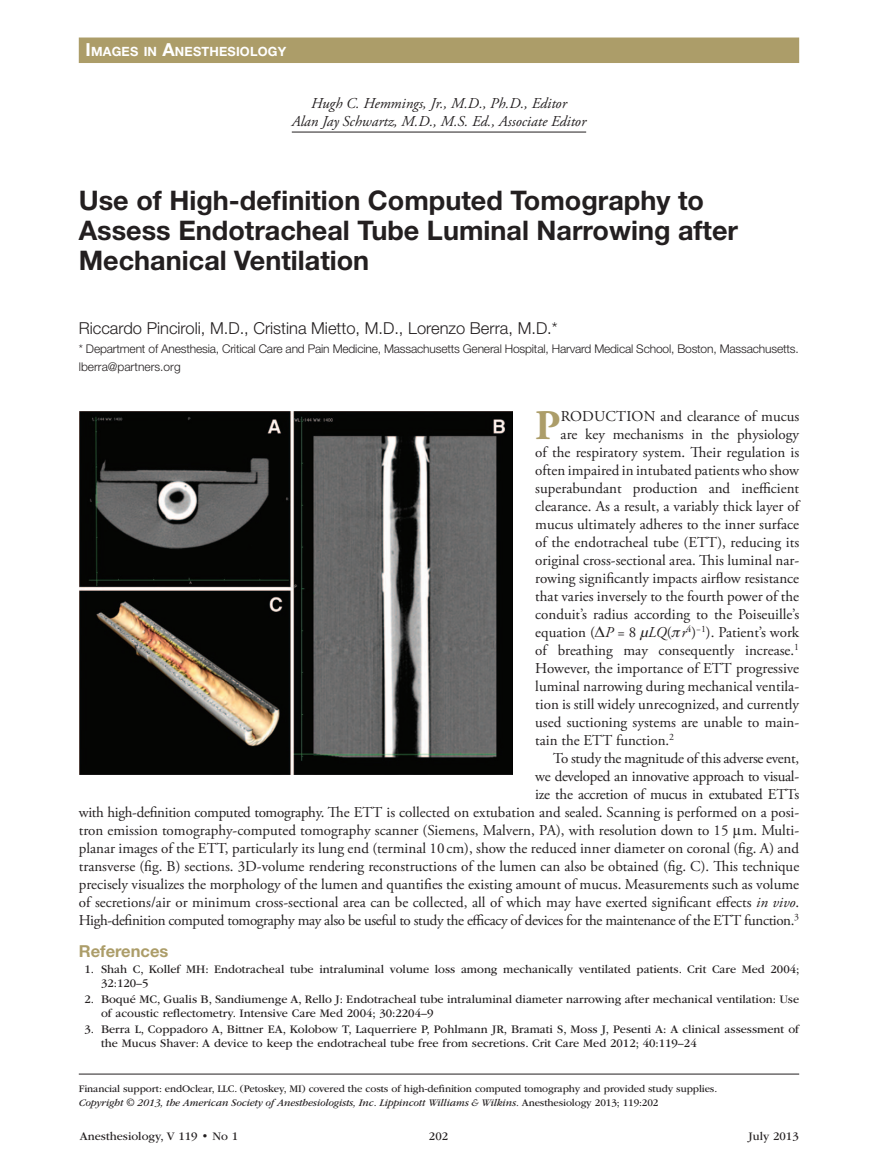
<style>
.page{position:relative;width:878px;height:1175px;background:#fff}
.page>*{position:absolute;margin:0;border:0;box-sizing:border-box;transform-origin:0 0}
.t1{font:700 42.15px "Adobe Garamond Pro";color:#ac9d69}
.t2{font:700 27px/30px "Helvetica Neue LT Std";color:#231f20}
.t3{font:300 16.5px "Helvetica Neue";color:#231f20}
.t4{font:700 16.5px "Helvetica Neue LT Std";color:#ac9d69}
.t5{font:15px "Adobe Garamond Pro";color:#231f20}
.t6{font:15px "Adobe Garamond Pro";letter-spacing:-.02em;color:#231f20}
.t7{font:15px "Adobe Garamond Pro";letter-spacing:-.025em;color:#231f20}
.t8{font:italic 15px/18px "Adobe Garamond Pro";color:#231f20;text-align:center}
.t9{font:700 12.75px "Helvetica Neue LT Std";letter-spacing:.015em;color:#fff}
.t10{font:12px/13.5px "ITC Garamond Std";color:#231f20}
.t11{font:300 12px/18px "Helvetica Neue";letter-spacing:-.015em;color:#231f20}
.t12{font:10.5px "ITC Garamond Std";letter-spacing:-.01em;color:#231f20}
.t13{font:italic 10.5px "ITC Garamond Std";letter-spacing:-.01em;color:#231f20}
.s1{font-size:18px}
.s2{font-family:"Gandhari Unicode"}
.s3{font-style:italic}
.s4{font-family:"Gandhari Unicode";font-style:italic}
.s5{font-style:normal}
</style>
<div class="page">
<hr style="left:292px;top:132px;width:294px;height:1px;background:#231f20">
<img style="left:79px;top:411px;width:434px;height:364px">
<hr style="left:79px;top:1073px;width:720px;height:1px;background:#231f20">
<div style="left:79px;top:38px;width:720px;height:25px;background:#ac9d69"></div>
<p class="t9" style="left:86px;top:43px;width:126px"><span class="s1">I</span>mages in <span class="s1">A</span>nesthe</p>
<p class="t9" style="left:227px;top:43px;width:60px">siology</p>
<p class="t8" style="left:292px;top:95px;width:296px">Hugh C. Hemmings, Jr., M.D., Ph.D., Editor<br>Alan Jay Schwartz, M.D., M.S. Ed., Associate Editor</p>
<h2 class="t2" style="left:79px;top:185px;width:660px">Use of High-definition Computed Tomography to<br>Assess Endotracheal Tube Luminal Narrowing after<br>Mechanical Ventilation</h2>
<p class="t3" style="left:79px;top:317px;width:480px">Riccardo Pinciroli, M.D., Cristina Mietto, M.D., Lorenzo Berra, M.D.*</p>
<p class="t11" style="left:79px;top:339px;width:721px">* Department of Anesthesia, Critical Care and Pain Medicine, Massachusetts General Hospital, Harvard Medical School, Boston, Massachusetts. lberra@partners.org</p>
<h1 class="t1" style="left:535px;top:401px;width:27px">P</h1>
<p class="t5" style="left:560px;top:407px;width:240px">RODUCTION and clearance of mucus</p>
<p class="t5" style="left:560px;top:425px;width:240px">are key mechanisms in the physiology</p>
<p class="t5" style="left:535px;top:443px;width:265px">of the respiratory system. Their regulation is</p>
<p class="t5" style="left:535px;top:461px;width:265px">often impaired in intubated patients who show</p>
<p class="t5" style="left:535px;top:479px;width:265px">superabundant production and inefficient</p>
<p class="t5" style="left:535px;top:497px;width:265px">clearance. As a result, a variably thick layer of</p>
<p class="t5" style="left:535px;top:515px;width:265px">mucus ultimately adheres to the inner surface</p>
<p class="t5" style="left:535px;top:533px;width:265px">of the endotracheal tube (ETT), reducing its</p>
<p class="t5" style="left:535px;top:551px;width:265px">original cross-sectional area. This luminal nar-</p>
<p class="t5" style="left:535px;top:569px;width:265px">rowing significantly impacts airflow resistance</p>
<p class="t5" style="left:535px;top:587px;width:265px">that varies inversely to the fourth power of the</p>
<p class="t5" style="left:535px;top:605px;width:265px">conduit’s radius according to the Poiseuille’s</p>
<p class="t5" style="left:535px;top:623px;width:265px">equation (<span class="s2">Δ</span><span class="s3">P</span> = 8 <span class="s4">μ</span><span class="s3">LQ</span>(<span class="s4">π</span><span class="s3">r</span><sup>4</sup>)<sup>−1</sup>). Patient’s work</p>
<p class="t5" style="left:535px;top:641px;width:265px">of breathing may consequently increase.<sup>1</sup></p>
<p class="t5" style="left:535px;top:659px;width:265px">However, the importance of ETT progressive</p>
<p class="t5" style="left:535px;top:677px;width:265px">luminal narrowing during mechanical ventila-</p>
<p class="t5" style="left:535px;top:695px;width:266px">tion is still widely unrecognized, and currently</p>
<p class="t5" style="left:535px;top:713px;width:265px">used suctioning systems are unable to main-</p>
<p class="t5" style="left:535px;top:731px;width:140px">tain the ETT function.<sup>2</sup></p>
<p class="t6" style="left:553px;top:749px;width:247px">To study the magnitude of this adverse event,</p>
<p class="t6" style="left:535px;top:767px;width:265px">we developed an innovative approach to visual-</p>
<p class="t6" style="left:535px;top:785px;width:265px">ize the accretion of mucus in extubated ETTs</p>
<p class="t5" style="left:79px;top:803px;width:722px">with high-definition computed tomography. The ETT is collected on extubation and sealed. Scanning is performed on a posi-</p>
<p class="t5" style="left:79px;top:821px;width:721px">tron emission tomography-computed tomography scanner (Siemens, Malvern, PA), with resolution down to 15 <span class="s2">μ</span>m. Multi-</p>
<p class="t5" style="left:79px;top:839px;width:721px">planar images of the ETT, particularly its lung end (terminal 10 cm), show the reduced inner diameter on coronal (fig. A) and</p>
<p class="t5" style="left:79px;top:857px;width:722px">transverse (fig. B) sections. 3D-volume rendering reconstructions of the lumen can also be obtained (fig. C). This technique</p>
<p class="t5" style="left:79px;top:875px;width:721px">precisely visualizes the morphology of the lumen and quantifies the existing amount of mucus. Measurements such as volume</p>
<p class="t5" style="left:79px;top:893px;width:722px">of secretions/air or minimum cross-sectional area can be collected, all of which may have exerted significant effects <span class="s3">in vivo</span>.</p>
<p class="t7" style="left:79px;top:911px;width:722px">High-definition computed tomography may also be useful to study the efficacy of devices for the maintenance of the ETT function.<sup>3</sup></p>
<p class="t4" style="left:79px;top:940px;width:91px">References</p>
<p class="t10" style="left:101px;top:962px;width:700px;text-indent:-16px">1. Shah C, Kollef MH: Endotracheal tube intraluminal volume loss among mechanically ventilated patients. Crit Care Med 2004;<br>32:120–5</p>
<p class="t10" style="left:101px;top:992px;width:699px;text-indent:-16px">2. Boqué MC, Gualis B, Sandiumenge A, Rello J: Endotracheal tube intraluminal diameter narrowing after mechanical ventilation: Use of acoustic reflectometry. Intensive Care Med 2004; 30:2204–9</p>
<p class="t10" style="left:101px;top:1022px;width:699px;text-indent:-16px">3. Berra L, Coppadoro A, Bittner EA, Kolobow T, Laquerriere P, Pohlmann JR, Bramati S, Moss J, Pesenti A: A clinical assessment of the Mucus Shaver: A device to keep the endotracheal tube free from secretions. Crit Care Med 2012; 40:119–24</p>
<p class="t12" style="left:79px;top:1083px;width:640px">Financial support: endOclear, LLC. (Petoskey, MI) covered the costs of high-definition computed tomography and provided study supplies.</p>
<p class="t13" style="left:79px;top:1096px;width:581px">Copyright © 2013, the American Society of Anesthesiologists, Inc. Lippincott Williams &amp; Wilkins. <span class="s5">Anesthesiology 2013; 119:202</span></p>
<p class="t10" style="left:80px;top:1130px;width:160px">Anesthesiology, V 119 • No 1</p>
<p class="t10" style="left:429px;top:1130px;width:21px">202</p>
<p class="t10" style="left:748px;top:1130px;width:52px">July 2013</p>
</div>
